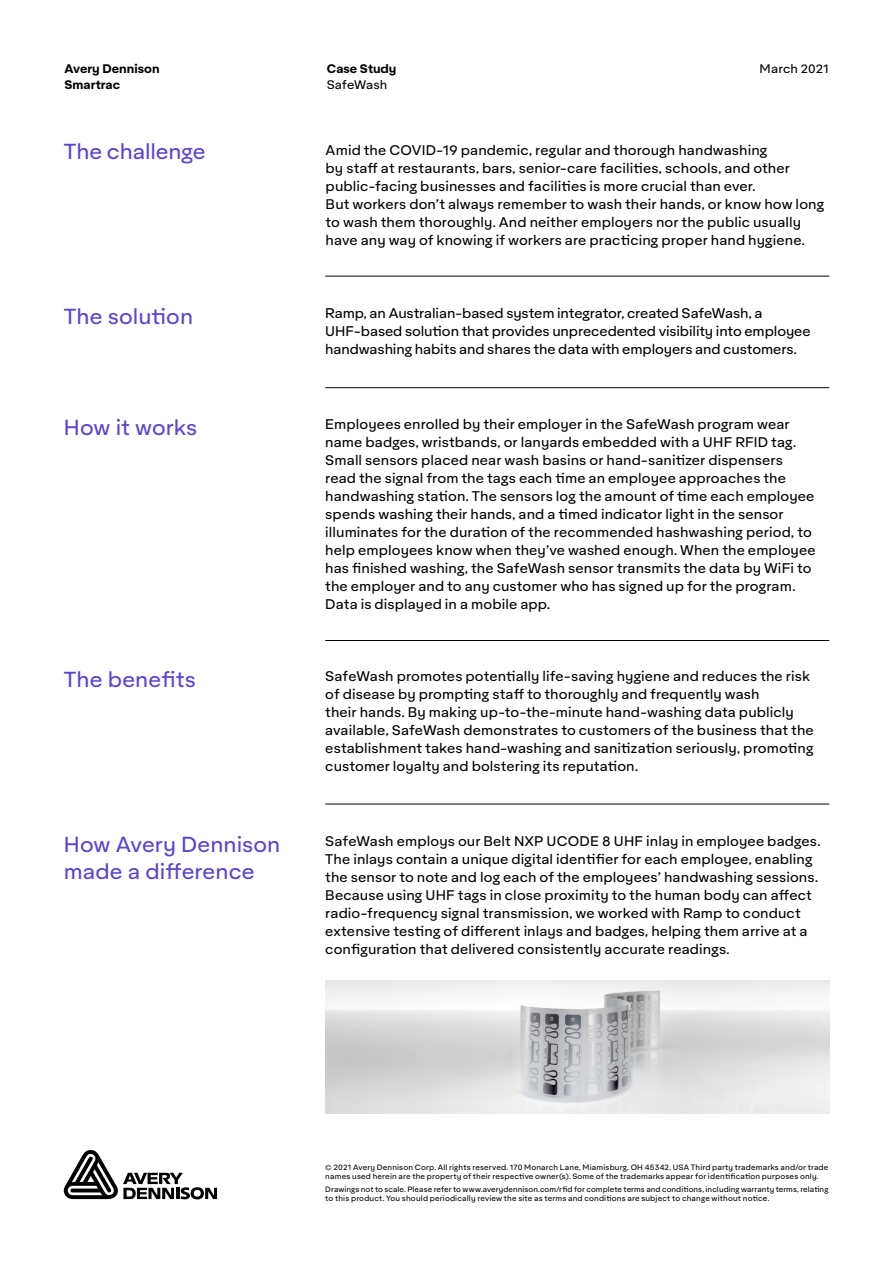
<style>
.page{position:relative;width:893px;height:1263px;background:#fff}
.page>*{position:absolute;margin:0;border:0;box-sizing:border-box;transform-origin:0 0}
.t1{font:21px/27px "Aktifo A";letter-spacing:.005em;color:#5845d1}
.t2{font:13.5px/18px "Aktifo A";letter-spacing:.005em;color:#000}
.t3{font:700 12px/15.8px "Aktifo A";color:#000}
.t4{font:12px "Aktifo A";letter-spacing:.005em;color:#000}
.t5{font:7.5px/9px "Aktifo A";letter-spacing:.02em;color:#000}
</style>
<div class="page">
<hr style="left:325px;top:276px;width:504px;height:1px;background:#000">
<hr style="left:325px;top:387px;width:504px;height:1px;background:#000">
<hr style="left:325px;top:640px;width:504px;height:1px;background:#000">
<hr style="left:325px;top:804px;width:504px;height:1px;background:#000">
<img style="left:326px;top:980px;width:503px;height:134px">
<svg style="left:64px;top:1150px;width:153px;height:49px"></svg>
<p class="t3" style="left:65px;top:60px;width:97px">Avery Dennison<br>Smartrac</p>
<p class="t3" style="left:327px;top:60px;width:71px">Case Study</p>
<p class="t4" style="left:327px;top:77px;width:62px">SafeWash</p>
<p class="t4" style="left:760px;top:61px;width:71px">March 2021</p>
<h1 class="t1" style="left:64px;top:138px;width:143px">The challenge</h1>
<p class="t2" style="left:326px;top:140px;width:500px">Amid the COVID-19 pandemic, regular and thorough handwashing<br>by staff at restaurants, bars, senior-care facilities, schools, and other public-facing businesses and facilities is more crucial than ever.<br>But workers don’t always remember to wash their hands, or know how long to wash them thoroughly. And neither employers nor the public usually have any way of knowing if workers are practicing proper hand hygiene.</p>
<h1 class="t1" style="left:64px;top:303px;width:131px">The solution</h1>
<p class="t2" style="left:325px;top:304px;width:487px">Ramp, an Australian-based system integrator, created SafeWash, a<br>UHF-based solution that provides unprecedented visibility into employee handwashing habits and shares the data with employers and customers.</p>
<h1 class="t1" style="left:64px;top:414px;width:135px">How it works</h1>
<p class="t2" style="left:325px;top:415px;width:492px">Employees enrolled by their employer in the SafeWash program wear name badges, wristbands, or lanyards embedded with a UHF RFID tag.<br>Small sensors placed near wash basins or hand-sanitizer dispensers read the signal from the tags each time an employee approaches the handwashing station. The sensors log the amount of time each employee spends washing their hands, and a timed indicator light in the sensor illuminates for the duration of the recommended hashwashing period, to help employees know when they’ve washed enough. When the employee has finished washing, the SafeWash sensor transmits the data by WiFi to the employer and to any customer who has signed up for the program.<br>Data is displayed in a mobile app.</p>
<h1 class="t1" style="left:64px;top:666px;width:134px">The benefits</h1>
<p class="t2" style="left:325px;top:667px;width:490px">SafeWash promotes potentially life-saving hygiene and reduces the risk of disease by prompting staff to thoroughly and frequently wash<br>their hands. By making up-to-the-minute hand-washing data publicly available, SafeWash demonstrates to customers of the business that the establishment takes hand-washing and sanitization seriously, promoting customer loyalty and bolstering its reputation.</p>
<h1 class="t1" style="left:64px;top:831px;width:218px">How Avery Dennison made a difference</h1>
<p class="t2" style="left:325px;top:832px;width:497px">SafeWash employs our Belt NXP UCODE 8 UHF inlay in employee badges.<br>The inlays contain a unique digital identifier for each employee, enabling the sensor to note and log each of the employees’ handwashing sessions.<br>Because using UHF tags in close proximity to the human body can affect radio-frequency signal transmission, we worked with Ramp to conduct extensive testing of different inlays and badges, helping them arrive at a configuration that delivered consistently accurate readings.</p>
<p class="t5" style="left:325px;top:1162px;width:505px">© 2021 Avery Dennison Corp. All rights reserved. 170 Monarch Lane, Miamisburg, OH 45342, USA Third party trademarks and/or trade names used herein are the property of their respective owner(s). Some of the trademarks appear for identification purposes only.</p>
<p class="t5" style="left:325px;top:1184px;width:505px">Drawings not to scale. Please refer to www.averydennison.com/rfid for complete terms and conditions, including warranty terms, relating to this product. You should periodically review the site as terms and conditions are subject to change without notice.</p>
</div>
